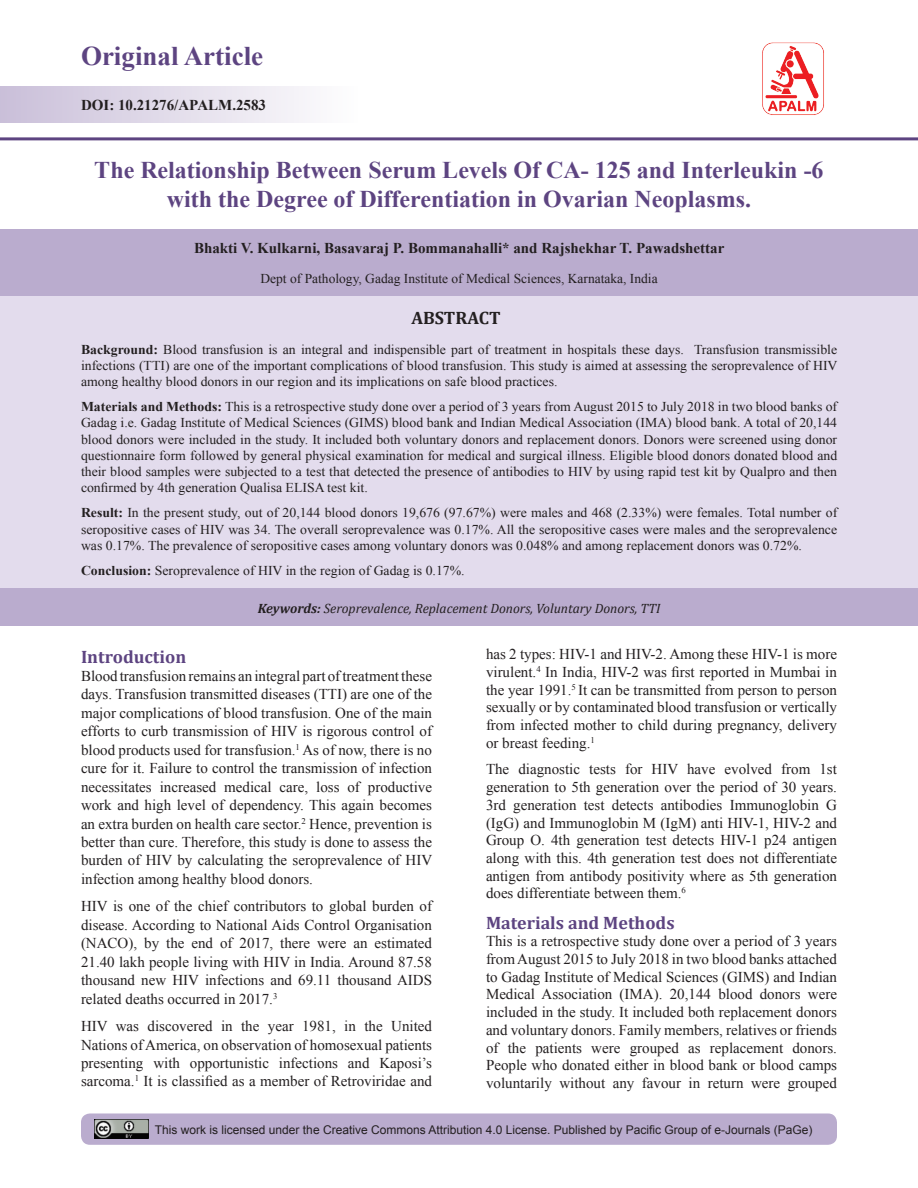
<style>
.page{position:relative;width:918px;height:1188px;background:#fff}
.page>*{position:absolute;margin:0;border:0;box-sizing:border-box;transform-origin:0 0}
.t1{font:700 27px "Times New Roman";color:#5d4481}
.Chap_head{font:700 24px/28.8px "Times New Roman";color:#5d4481;text-align:center}
.Subhead{font:700 18px "Cambria";color:#5d4481}
.Abstract_head{font:700 18px "Cambria";color:#231f20}
.BodyText{font:15px/17.7px "Times New Roman";color:#231f20;text-align:justify}
.Author_head{font:700 15px "Times New Roman";color:#231f20}
.DOI_No{font:700 15px "Times New Roman";color:#231f20}
.Abstract_Text{font:13.5px/16.2px "Times New Roman";color:#231f20;text-align:justify}
.Address{font:13.5px "Times New Roman";color:#231f20}
.Key_Words{font:italic 13.5px "Cambria";color:#231f20}
.t2{font:12px "Arial";color:#231f20}
.s1{font-weight:700}
</style>
<div class="page">
<div style="left:81px;top:1113px;width:756px;height:32px;background:#baacce;border-radius:9px"></div>
<div style="left:0;top:86px;width:357px;height:37px;background:linear-gradient(to right,#cabfd9,#fefefe)"></div>
<hr style="left:0;top:137px;width:918px;height:3px;background:#5d4481">
<img style="left:94px;top:1120px;width:54px;height:19px">
<img style="left:762px;top:42px;width:62px;height:73px">
<div style="left:0;top:230px;width:918px;height:66px;background:#baacce"></div>
<div style="left:0;top:296px;width:918px;height:293px;background:#e3dced"></div>
<div style="left:0;top:589px;width:918px;height:37px;background:#baacce"></div>
<h1 class="t1" style="left:81px;top:38px;width:184px">Original Article</h1>
<p class="DOI_No" style="left:81px;top:94px;width:187px">DOI: 10.21276/APALM.2583</p>
<p class="Chap_head" style="left:94px;top:155px;width:731px">The Relationship Between Serum Levels Of CA- 125 and Interleukin -6 with the Degree of Differentiation in Ovarian Neoplasms.</p>
<p class="Author_head" style="left:194px;top:238px;width:532px">Bhakti V. Kulkarni, Basavaraj P. Bommanahalli* and Rajshekhar T. Pawadshettar</p>
<p class="Address" style="left:260px;top:269px;width:399px">Dept of Pathology, Gadag Institute of Medical Sciences, Karnataka, India</p>
<p class="Abstract_head" style="left:411px;top:305px;width:91px">ABSTRACT</p>
<p class="Abstract_Text" style="left:81px;top:341px;width:758px"><span class="s1">Background:</span> Blood transfusion is an integral and indispensible part of treatment in hospitals these days. Transfusion transmissible infections (TTI) are one of the important complications of blood transfusion. This study is aimed at assessing the seroprevalence of HIV among healthy blood donors in our region and its implications on safe blood practices.</p>
<p class="Abstract_Text" style="left:81px;top:398px;width:758px"><span class="s1">Materials and Methods:</span> This is a retrospective study done over a period of 3 years from August 2015 to July 2018 in two blood banks of Gadag i.e. Gadag Institute of Medical Sciences (GIMS) blood bank and Indian Medical Association (IMA) blood bank. A total of 20,144 blood donors were included in the study. It included both voluntary donors and replacement donors. Donors were screened using donor questionnaire form followed by general physical examination for medical and surgical illness. Eligible blood donors donated blood and their blood samples were subjected to a test that detected the presence of antibodies to HIV by using rapid test kit by Qualpro and then confirmed by 4th generation Qualisa ELISA test kit.</p>
<p class="Abstract_Text" style="left:81px;top:505px;width:758px"><span class="s1">Result:</span> In the present study, out of 20,144 blood donors 19,676 (97.67%) were males and 468 (2.33%) were females. Total number of seropositive cases of HIV was 34. The overall seroprevalence was 0.17%. All the seropositive cases were males and the seroprevalence was 0.17%. The prevalence of seropositive cases among voluntary donors was 0.048% and among replacement donors was 0.72%.</p>
<p class="Abstract_Text" style="left:81px;top:562px;width:385px"><span class="s1">Conclusion:</span> Seroprevalence of HIV in the region of Gadag is 0.17%.</p>
<p class="Key_Words" style="left:258px;top:598px;width:404px"><span class="s1">Keywords:</span> Seroprevalence, Replacement Donors, Voluntary Donors, TTI</p>
<p class="Subhead" style="left:81px;top:644px;width:107px">Introduction</p>
<p class="BodyText" style="left:81px;top:666px;width:353px;line-height:18.5px">Blood transfusion remains an integral part of treatment these days. Transfusion transmitted diseases (TTI) are one of the major complications of blood transfusion. One of the main efforts to curb transmission of HIV is rigorous control of blood products used for transfusion.<sup>1</sup> As of now, there is no cure for it. Failure to control the transmission of infection necessitates increased medical care, loss of productive work and high level of dependency. This again becomes an extra burden on health care sector.<sup>2</sup> Hence, prevention is better than cure. Therefore, this study is done to assess the burden of HIV by calculating the seroprevalence of HIV infection among healthy blood donors.</p>
<p class="BodyText" style="left:81px;top:897px;width:353px;line-height:18.5px">HIV is one of the chief contributors to global burden of disease. According to National Aids Control Organisation (NACO), by the end of 2017, there were an estimated 21.40 lakh people living with HIV in India. Around 87.58 thousand new HIV infections and 69.11 thousand AIDS related deaths occurred in 2017.<sup>3</sup></p>
<p class="BodyText" style="left:81px;top:1017px;width:353px;line-height:18.5px">HIV was discovered in the year 1981, in the United Nations of America, on observation of homosexual patients presenting with opportunistic infections and Kaposi’s sarcoma.<sup>1</sup> It is classified as a member of Retroviridae and</p>
<p class="BodyText" style="left:486px;top:645px;width:353px">has 2 types: HIV-1 and HIV-2. Among these HIV-1 is more virulent.<sup>4</sup> In India, HIV-2 was first reported in Mumbai in the year 1991.<sup>5</sup> It can be transmitted from person to person sexually or by contaminated blood transfusion or vertically from infected mother to child during pregnancy, delivery or breast feeding.<sup>1</sup></p>
<p class="BodyText" style="left:486px;top:760px;width:353px">The diagnostic tests for HIV have evolved from 1st generation to 5th generation over the period of 30 years.<br>3rd generation test detects antibodies Immunoglobin G (IgG) and Immunoglobin M (IgM) anti HIV-1, HIV-2 and Group O. 4th generation test detects HIV-1 p24 antigen along with this. 4th generation test does not differentiate antigen from antibody positivity where as 5th generation does differentiate between them.<sup>6</sup></p>
<p class="Subhead" style="left:486px;top:910px;width:190px">Materials and Methods</p>
<p class="BodyText" style="left:486px;top:932px;width:353px">This is a retrospective study done over a period of 3 years from August 2015 to July 2018 in two blood banks attached to Gadag Institute of Medical Sciences (GIMS) and Indian Medical Association (IMA). 20,144 blood donors were included in the study. It included both replacement donors and voluntary donors. Family members, relatives or friends of the patients were grouped as replacement donors.<br>People who donated either in blood bank or blood camps voluntarily without any favour in return were grouped</p>
<p class="t2" style="left:155px;top:1121px;width:659px">This work is licensed under the Creative Commons Attribution 4.0 License. Published by Pacific Group of e-Journals (PaGe)</p>
</div>
